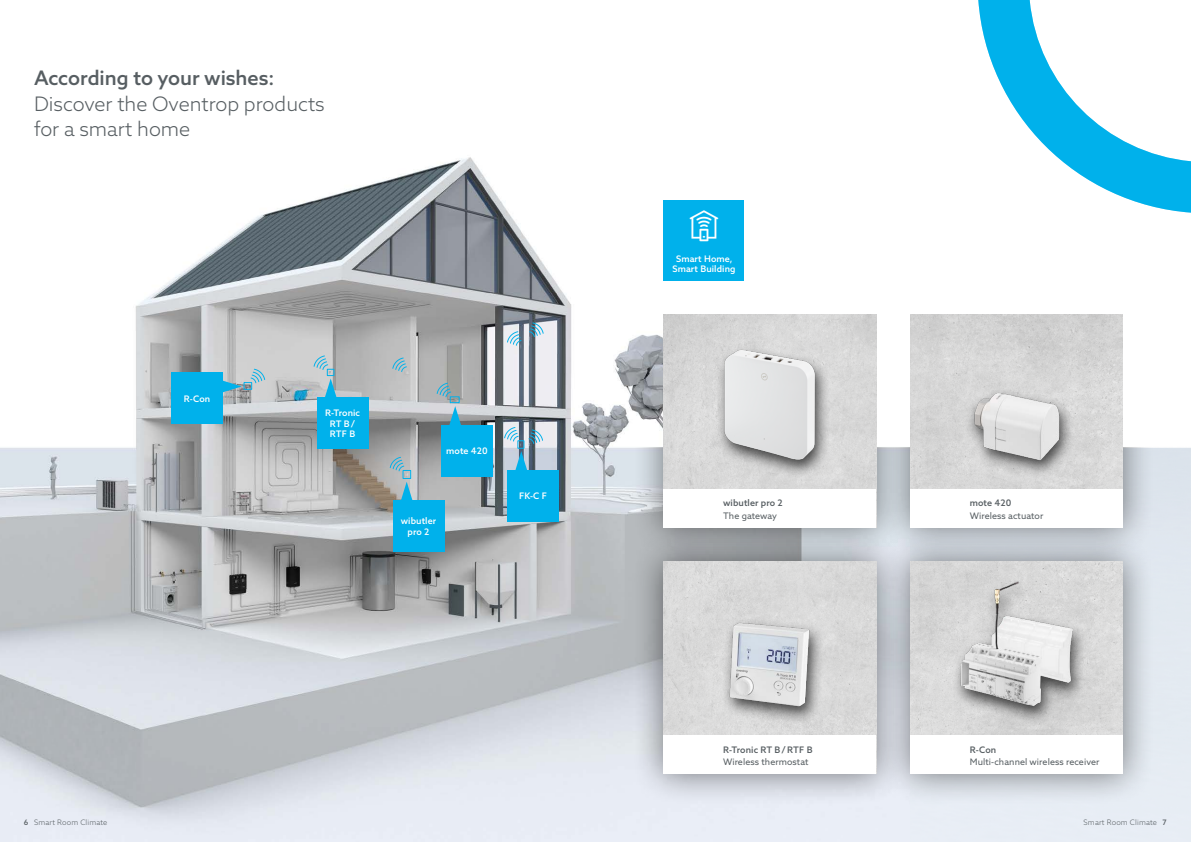
<style>
.page{position:relative;width:1191px;height:842px;background:#fff}
.page>*{position:absolute;margin:0;border:0;box-sizing:border-box;transform-origin:0 0}
.t1{font:300 20px/25.5px "Azo Sans 2";color:#575e62}
.t2{font:500 20px "Azo Sans 2";color:#575e62}
.t3{font:9px "Azo Sans 2";letter-spacing:.01em;color:#575e62}
.t4{font:500 9px/10.6px "Azo Sans 2";letter-spacing:.01em;color:#fff;text-align:center}
.t5{font:500 9px "Azo Sans 2";letter-spacing:.01em;color:#575e62}
.t6{font:300 7.5px "Azo Sans 2";letter-spacing:.02em;color:#575e62}
.s1{font-weight:500}
</style>
<div class="page">
<img style="left:0;top:157px;width:910px;height:685px">
<svg style="left:978px;top:0;width:213px;height:213px"></svg>
<hr style="left:978px;top:0;width:51px;height:1px;background:#00b1eb">
<img style="left:663px;top:315px;width:213px;height:133px">
<img style="left:910px;top:315px;width:213px;height:133px">
<div style="left:632px;top:530px;width:276px;height:276px;background:#000;opacity:.5"></div>
<div style="left:663px;top:561px;width:213px;height:175px;background:#d9d9d9"></div>
<div style="left:878px;top:530px;width:276px;height:276px;background:#000;opacity:.5"></div>
<img style="left:910px;top:561px;width:213px;height:175px">
<div style="left:663px;top:736px;width:213px;height:38px;background:#fff"></div>
<div style="left:910px;top:736px;width:213px;height:38px;background:#fff"></div>
<div style="left:878px;top:448px;width:276px;height:111px;background:#000;opacity:.5"></div>
<img style="left:910px;top:448px;width:213px;height:41px">
<div style="left:632px;top:448px;width:276px;height:111px;background:#000;opacity:.5"></div>
<div style="left:663px;top:448px;width:213px;height:41px;background:#d8d8d8"></div>
<div style="left:663px;top:489px;width:213px;height:38px;background:#fff"></div>
<div style="left:910px;top:489px;width:213px;height:38px;background:#fff"></div>
<img style="left:688px;top:327px;width:158px;height:159px">
<img style="left:944px;top:349px;width:149px;height:140px">
<div style="left:721px;top:618px;width:104px;height:107px;background:#000;opacity:.7"></div>
<img style="left:720px;top:615px;width:99px;height:99px">
<img style="left:936px;top:576px;width:157px;height:152px">
<div style="left:663px;top:200px;width:81px;height:81px;background:#00b1eb"></div>
<svg style="left:313px;top:355px;width:15px;height:15px"></svg>
<svg style="left:251px;top:369px;width:14px;height:14px"></svg>
<svg style="left:392px;top:357px;width:15px;height:15px"></svg>
<svg style="left:390px;top:457px;width:14px;height:14px"></svg>
<svg style="left:504px;top:427px;width:15px;height:14px"></svg>
<svg style="left:507px;top:331px;width:14px;height:15px"></svg>
<svg style="left:529px;top:322px;width:14px;height:15px"></svg>
<svg style="left:528px;top:429px;width:15px;height:15px"></svg>
<svg style="left:436px;top:383px;width:15px;height:14px"></svg>
<div style="left:450px;top:396px;width:9px;height:7px;border:1px solid #00b1eb"></div>
<div style="left:327px;top:369px;width:7px;height:7px;border:1px solid #00b1eb"></div>
<div style="left:243px;top:382px;width:9px;height:8px;border:1px solid #00b1eb"></div>
<svg style="left:401px;top:482px;width:11px;height:19px"></svg>
<div style="left:393px;top:501px;width:51px;height:51px;background:#00b1eb"></div>
<svg style="left:223px;top:381px;width:19px;height:11px"></svg>
<div style="left:171px;top:373px;width:52px;height:51px;background:#00b1eb"></div>
<svg style="left:449px;top:406px;width:12px;height:19px"></svg>
<div style="left:441px;top:425px;width:51px;height:51px;background:#00b1eb"></div>
<svg style="left:515px;top:451px;width:12px;height:19px"></svg>
<div style="left:507px;top:470px;width:51px;height:51px;background:#00b1eb"></div>
<svg style="left:325px;top:378px;width:11px;height:20px"></svg>
<div style="left:317px;top:398px;width:51px;height:51px;background:#00b1eb"></div>
<div style="left:402px;top:470px;width:9px;height:9px;border:1px solid #00b1eb"></div>
<div style="left:517px;top:440px;width:7px;height:9px;border:1px solid #00b1eb"></div>
<h1 class="t2" style="left:34px;top:66px;width:242px">According to your wishes:</h1>
<h1 class="t1" style="left:34px;top:91px;width:292px">Discover the Oventrop products for a smart home</h1>
<p class="t4" style="left:184px;top:393px;width:28px">R-Con</p>
<p class="t4" style="left:325px;top:407px;width:37px">R-Tronic<br>RT B/<br>RTF B</p>
<p class="t4" style="left:446px;top:446px;width:43px">mote 420</p>
<p class="t4" style="left:401px;top:516px;width:37px">wibutler pro 2</p>
<p class="t4" style="left:519px;top:491px;width:29px">FK-C F</p>
<p class="t4" style="left:672px;top:253px;width:65px">Smart Home,<br>Smart Building</p>
<p class="t5" style="left:723px;top:497px;width:61px">wibutler pro 2</p>
<p class="t3" style="left:723px;top:510px;width:55px">The gateway</p>
<p class="t5" style="left:723px;top:744px;width:91px">R-Tronic RT B/RTF B</p>
<p class="t3" style="left:723px;top:757px;width:87px">Wireless thermostat</p>
<p class="t5" style="left:969px;top:497px;width:43px">mote 420</p>
<p class="t3" style="left:969px;top:510px;width:75px">Wireless actuator</p>
<p class="t5" style="left:969px;top:744px;width:28px">R-Con</p>
<p class="t3" style="left:969px;top:757px;width:131px">Multi-channel wireless receiver</p>
<p class="t6" style="left:24px;top:818px;width:85px"><span class="s1">6</span> Smart Room Climate</p>
<p class="t6" style="left:1083px;top:818px;width:85px">Smart Room Climate <span class="s1">7</span></p>
</div>
